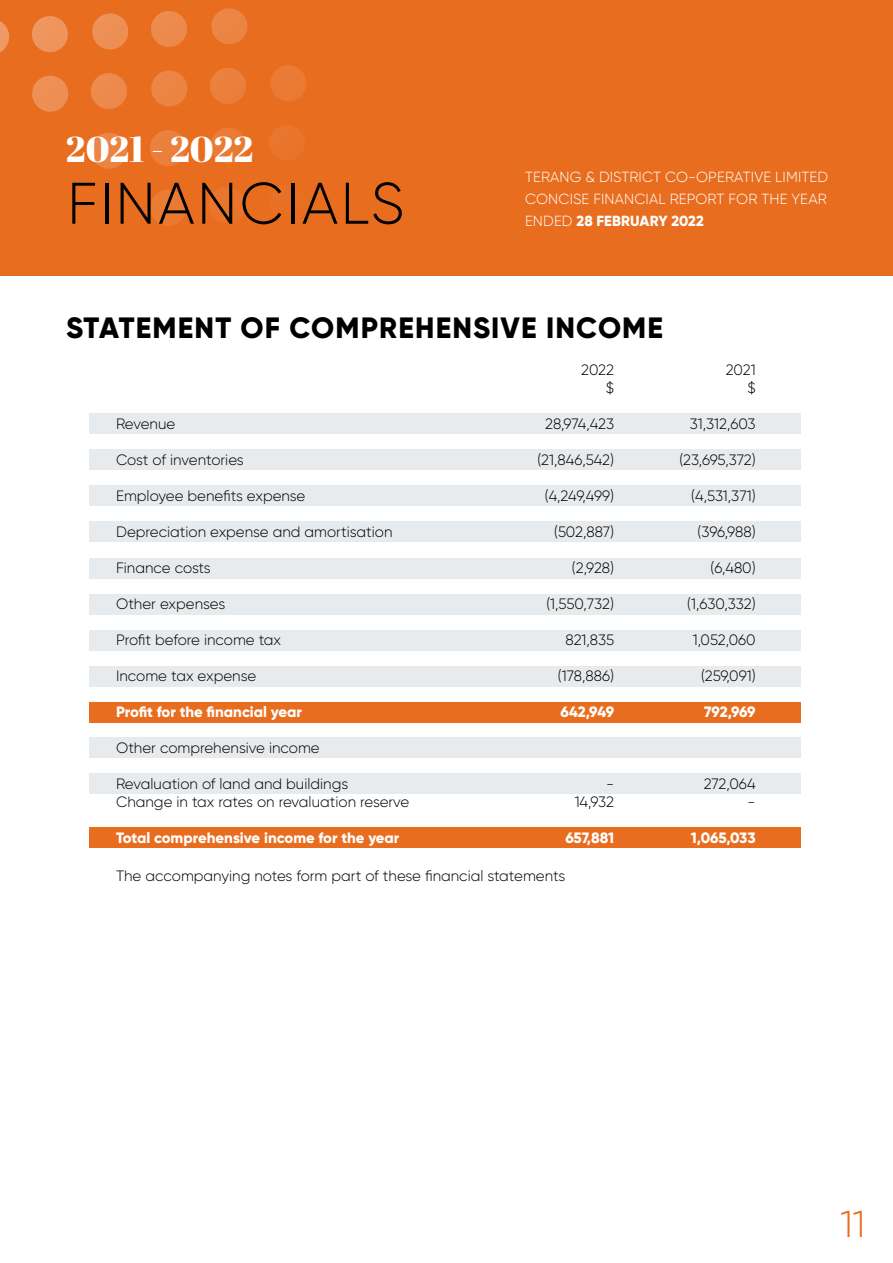
<style>
.page{position:relative;width:893px;height:1263px;background:#fff}
.page>*{position:absolute;margin:0;border:0;box-sizing:border-box;transform-origin:0 0}
.t1{font:300 58.5px "Gilroy";letter-spacing:.04em;color:#000}
.t2{font:300 37.5px "Gilroy";color:#e86d1f}
.t3{font:35.85px "Abril Fatface";color:#fff}
.t4{font:800 29.4px "Gilroy";letter-spacing:.04em;color:#000}
.t5{font:300 15px "Gilroy";color:#000}
.t6{font:800 15px "Gilroy";letter-spacing:-.005em;color:#fff}
.t7{font:300 14.7px/22px "Gilroy";letter-spacing:.01em;color:#fff;text-align:justify}
.s1{font-weight:800}
</style>
<div class="page">
<div style="left:0;top:0;width:893px;height:276px;background:#e86d1f"></div>
<svg style="left:0;top:8px;width:306px;height:218px"></svg>
<div style="left:89px;top:413px;width:711px;height:21px;background:#e8ebed"></div>
<div style="left:89px;top:450px;width:711px;height:20px;background:#e8ebed"></div>
<div style="left:89px;top:486px;width:711px;height:20px;background:#e8ebed"></div>
<div style="left:89px;top:522px;width:711px;height:20px;background:#e8ebed"></div>
<div style="left:89px;top:558px;width:711px;height:20px;background:#e8ebed"></div>
<div style="left:89px;top:594px;width:711px;height:20px;background:#e8ebed"></div>
<div style="left:89px;top:738px;width:711px;height:20px;background:#e8ebed"></div>
<div style="left:89px;top:630px;width:711px;height:20px;background:#e8ebed"></div>
<div style="left:89px;top:667px;width:711px;height:20px;background:#e8ebed"></div>
<div style="left:89px;top:773px;width:711px;height:21px;background:#e8ebed"></div>
<div style="left:89px;top:702px;width:711px;height:20px;background:#e86d1f"></div>
<div style="left:89px;top:828px;width:711px;height:20px;background:#e86d1f"></div>
<h3 class="t3" style="left:66px;top:124px;width:189px">2021 - 2022</h3>
<h1 class="t1" style="left:67px;top:168px;width:339px">FINANCIALS</h1>
<p class="t7" style="left:525px;top:166px;width:305px">TERANG &amp; DISTRICT CO-OPERATIVE LIMITED CONCISE FINANCIAL REPORT FOR THE YEAR ENDED <span class="s1">28 FEBRUARY 2022</span></p>
<h3 class="t4" style="left:66px;top:309px;width:599px">STATEMENT OF COMPREHENSIVE INCOME</h3>
<p class="t5" style="left:581px;top:361px;width:34px">2022</p>
<p class="t5" style="left:726px;top:361px;width:31px">2021</p>
<p class="t5" style="left:606px;top:379px;width:10px">$</p>
<p class="t5" style="left:747px;top:379px;width:10px">$</p>
<p class="t5" style="left:116px;top:415px;width:61px">Revenue</p>
<p class="t5" style="left:545px;top:415px;width:70px">28,974,423</p>
<p class="t5" style="left:690px;top:415px;width:67px">31,312,603</p>
<p class="t5" style="left:116px;top:451px;width:129px">Cost of inventories</p>
<p class="t5" style="left:537px;top:451px;width:78px">(21,846,542)</p>
<p class="t5" style="left:679px;top:451px;width:78px">(23,695,372)</p>
<p class="t5" style="left:116px;top:487px;width:191px">Employee benefits expense</p>
<p class="t5" style="left:545px;top:487px;width:71px">(4,249,499)</p>
<p class="t5" style="left:691px;top:487px;width:66px">(4,531,371)</p>
<p class="t5" style="left:116px;top:523px;width:278px">Depreciation expense and amortisation</p>
<p class="t5" style="left:554px;top:523px;width:62px">(502,887)</p>
<p class="t5" style="left:697px;top:523px;width:60px">(396,988)</p>
<p class="t5" style="left:116px;top:559px;width:96px">Finance costs</p>
<p class="t5" style="left:572px;top:559px;width:44px">(2,928)</p>
<p class="t5" style="left:710px;top:559px;width:47px">(6,480)</p>
<p class="t5" style="left:116px;top:595px;width:111px">Other expenses</p>
<p class="t5" style="left:546px;top:595px;width:69px">(1,550,732)</p>
<p class="t5" style="left:687px;top:595px;width:70px">(1,630,332)</p>
<p class="t5" style="left:116px;top:631px;width:167px">Profit before income tax</p>
<p class="t5" style="left:566px;top:631px;width:50px">821,835</p>
<p class="t5" style="left:693px;top:631px;width:64px">1,052,060</p>
<p class="t5" style="left:116px;top:667px;width:142px">Income tax expense</p>
<p class="t5" style="left:558px;top:667px;width:58px">(178,886)</p>
<p class="t5" style="left:701px;top:667px;width:56px">(259,091)</p>
<p class="t6" style="left:116px;top:703px;width:187px">Profit for the financial year</p>
<p class="t6" style="left:560px;top:703px;width:55px">642,949</p>
<p class="t6" style="left:704px;top:703px;width:53px">792,969</p>
<p class="t5" style="left:116px;top:739px;width:205px">Other comprehensive income</p>
<p class="t5" style="left:116px;top:775px;width:234px">Revaluation of land and buildings</p>
<p class="t5" style="left:606px;top:775px;width:9px">-</p>
<p class="t5" style="left:704px;top:775px;width:53px">272,064</p>
<p class="t5" style="left:116px;top:793px;width:295px">Change in tax rates on revaluation reserve</p>
<p class="t5" style="left:575px;top:793px;width:41px">14,932</p>
<p class="t5" style="left:748px;top:793px;width:9px">-</p>
<p class="t6" style="left:116px;top:829px;width:285px">Total comprehensive income for the year</p>
<p class="t6" style="left:565px;top:829px;width:50px">657,881</p>
<p class="t6" style="left:691px;top:829px;width:66px">1,065,033</p>
<p class="t5" style="left:116px;top:866px;width:451px">The accompanying notes form part of these financial statements</p>
<h2 class="t2" style="left:840px;top:1201px;width:26px">11</h2>
</div>
